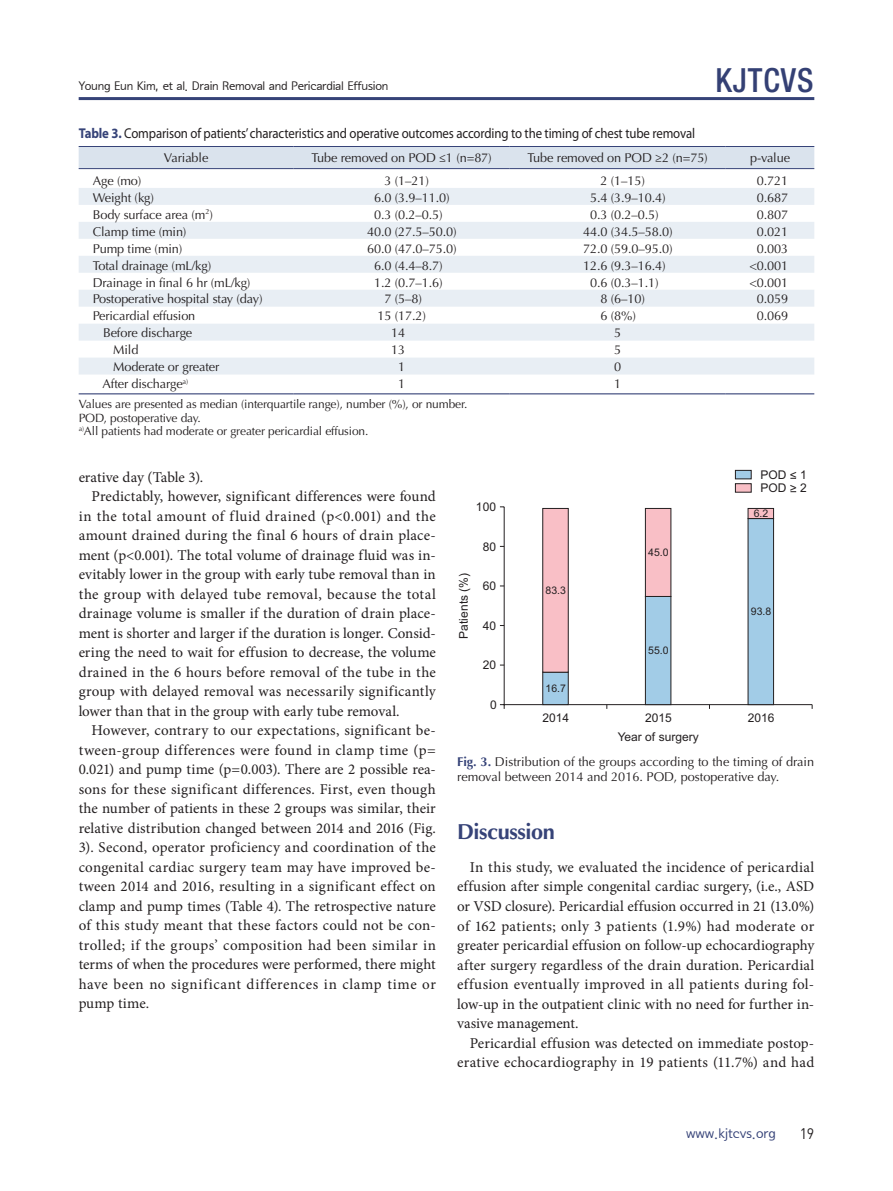
<style>
.page{position:relative;width:893px;height:1191px;background:#fff}
.page>*{position:absolute;margin:0;border:0;box-sizing:border-box;transform-origin:0 0}
.t1{font:500 condensed 33.3px "Helvetica Neue LT Std";letter-spacing:.03em;color:#344074;scale:.95 1}
.서론{font:700 21.75px "Optima LT Std";letter-spacing:-.02em;color:#364378}
.본문{font:15px/19.5px "Minion Pro";letter-spacing:.01em;color:#231f20;text-align:justify}
.t2{font:15px "Dinreg";color:#231f20;scale:.95 1}
.표제목{font:14.25px "Myriad Pro";letter-spacing:-.01em;color:#231f20;scale:.9 1}
.t3{font:13.5px "Seoul Namsan M";color:#364378}
.표본문{font:12.75px "Optima LT Std";letter-spacing:-.01em;color:#231f20}
.그림설명{font:12.75px/15px "Optima LT Std";color:#231f20}
.표항목{font:12.75px "Optima LT Std";letter-spacing:-.01em;color:#231f20}
.표설명{font:12px "Optima LT Std";letter-spacing:-.01em;color:#231f20}
.t4{font:12px/13.4px "Arial";color:#231f20}
.t5{font:12px "Seoul Namsan M";letter-spacing:-.02em;color:#231f20}
.t6{font:10.5px "Arial";color:#231f20}
.s1{font-weight:700;color:#364378}
</style>
<div class="page">
<hr style="left:79px;top:97px;width:735px;height:3px;background:#364378">
<svg style="left:499px;top:506px;width:313px;height:203px"></svg>
<div style="left:542px;top:672px;width:27px;height:33px;background:#a2cce7;border:1px solid #231f20"></div>
<div style="left:645px;top:596px;width:26px;height:109px;background:#a2cce7;border:1px solid #231f20"></div>
<div style="left:748px;top:518px;width:26px;height:187px;background:#a2cce7;border:1px solid #231f20"></div>
<div style="left:735px;top:470px;width:16px;height:9px;background:#a2cce7"></div>
<div style="left:735px;top:470px;width:17px;height:9px;border:1px solid #231f20"></div>
<div style="left:735px;top:483px;width:17px;height:9px;background:#f9bfc6;border:1px solid #231f20"></div>
<div style="left:542px;top:508px;width:27px;height:164px;background:#f9bfc6;border:1px solid #231f20"></div>
<div style="left:645px;top:508px;width:26px;height:89px;background:#f9bfc6;border:1px solid #231f20"></div>
<div style="left:748px;top:508px;width:26px;height:11px;background:#f9bfc6;border:1px solid #231f20"></div>
<div style="left:79px;top:147px;width:735px;height:21px;background:#dae3ed"></div>
<svg style="left:79px;top:188px;width:735px;height:186px;fill:#e8eef4"></svg>
<hr style="left:79px;top:146px;width:215px;height:1px;background:#364378">
<hr style="left:294px;top:146px;width:216px;height:1px;background:#364378">
<hr style="left:510px;top:146px;width:216px;height:1px;background:#364378">
<hr style="left:726px;top:146px;width:88px;height:1px;background:#364378">
<hr style="left:79px;top:168px;width:215px;height:1px;background:#364378">
<hr style="left:294px;top:168px;width:216px;height:1px;background:#364378">
<hr style="left:510px;top:168px;width:216px;height:1px;background:#364378">
<hr style="left:726px;top:168px;width:88px;height:1px;background:#364378">
<hr style="left:79px;top:393px;width:215px;height:1px;background:#364378">
<hr style="left:294px;top:393px;width:216px;height:1px;background:#364378">
<hr style="left:510px;top:393px;width:216px;height:1px;background:#364378">
<hr style="left:726px;top:393px;width:88px;height:1px;background:#364378">
<p class="t5" style="left:79px;top:79px;width:311px">Young Eun Kim, et al. Drain Removal and Pericardial Effusion</p>
<h1 class="t1" style="left:716px;top:60px;width:105px">KJTCVS</h1>
<p class="표제목" style="left:79px;top:125px;width:686px"><span class="s1">Table 3.</span> Comparison of patients’ characteristics and operative outcomes according to the timing of chest tube removal</p>
<p class="표항목" style="left:164px;top:150px;width:46px">Variable</p>
<p class="표항목" style="left:312px;top:150px;width:182px">Tube removed on POD ≤1 (n=87)</p>
<p class="표항목" style="left:528px;top:150px;width:182px">Tube removed on POD ≥2 (n=75)</p>
<p class="표항목" style="left:750px;top:150px;width:42px">p-value</p>
<p class="표본문" style="left:93px;top:173px;width:50px">Age (mo)</p>
<p class="표본문" style="left:384px;top:173px;width:46px">3 (1–21)</p>
<p class="표본문" style="left:600px;top:173px;width:46px">2 (1–15)</p>
<p class="표본문" style="left:757px;top:173px;width:33px">0.721</p>
<p class="표본문" style="left:93px;top:190px;width:63px">Weight (kg)</p>
<p class="표본문" style="left:374px;top:190px;width:77px">6.0 (3.9–11.0)</p>
<p class="표본문" style="left:590px;top:190px;width:77px">5.4 (3.9–10.4)</p>
<p class="표본문" style="left:757px;top:190px;width:33px">0.687</p>
<p class="표본문" style="left:93px;top:207px;width:122px">Body surface area (m<sup>2</sup>)</p>
<p class="표본문" style="left:374px;top:207px;width:70px">0.3 (0.2–0.5)</p>
<p class="표본문" style="left:590px;top:207px;width:70px">0.3 (0.2–0.5)</p>
<p class="표본문" style="left:757px;top:207px;width:33px">0.807</p>
<p class="표본문" style="left:93px;top:224px;width:95px">Clamp time (min)</p>
<p class="표본문" style="left:367px;top:224px;width:91px">40.0 (27.5–50.0)</p>
<p class="표본문" style="left:583px;top:224px;width:91px">44.0 (34.5–58.0)</p>
<p class="표본문" style="left:757px;top:224px;width:33px">0.021</p>
<p class="표본문" style="left:93px;top:241px;width:91px">Pump time (min)</p>
<p class="표본문" style="left:367px;top:241px;width:91px">60.0 (47.0–75.0)</p>
<p class="표본문" style="left:583px;top:241px;width:91px">72.0 (59.0–95.0)</p>
<p class="표본문" style="left:757px;top:241px;width:33px">0.003</p>
<p class="표본문" style="left:93px;top:258px;width:120px">Total drainage (mL/kg)</p>
<p class="표본문" style="left:374px;top:258px;width:70px">6.0 (4.4–8.7)</p>
<p class="표본문" style="left:583px;top:258px;width:84px">12.6 (9.3–16.4)</p>
<p class="표본문" style="left:749px;top:258px;width:40px">&lt;0.001</p>
<p class="표본문" style="left:93px;top:275px;width:159px">Drainage in final 6 hr (mL/kg)</p>
<p class="표본문" style="left:374px;top:275px;width:70px">1.2 (0.7–1.6)</p>
<p class="표본문" style="left:590px;top:275px;width:70px">0.6 (0.3–1.1)</p>
<p class="표본문" style="left:749px;top:275px;width:40px">&lt;0.001</p>
<p class="표본문" style="left:93px;top:292px;width:171px">Postoperative hospital stay (day)</p>
<p class="표본문" style="left:384px;top:292px;width:39px">7 (5–8)</p>
<p class="표본문" style="left:600px;top:292px;width:46px">8 (6–10)</p>
<p class="표본문" style="left:757px;top:292px;width:33px">0.059</p>
<p class="표본문" style="left:93px;top:309px;width:104px">Pericardial effusion</p>
<p class="표본문" style="left:377px;top:309px;width:50px">15 (17.2)</p>
<p class="표본문" style="left:600px;top:309px;width:37px">6 (8%)</p>
<p class="표본문" style="left:757px;top:309px;width:33px">0.069</p>
<p class="표본문" style="left:103px;top:326px;width:91px">Before discharge</p>
<p class="표본문" style="left:391px;top:326px;width:16px">14</p>
<p class="표본문" style="left:614px;top:326px;width:9px">5</p>
<p class="표본문" style="left:113px;top:343px;width:27px">Mild</p>
<p class="표본문" style="left:391px;top:343px;width:16px">13</p>
<p class="표본문" style="left:614px;top:343px;width:9px">5</p>
<p class="표본문" style="left:113px;top:360px;width:107px">Moderate or greater</p>
<p class="표본문" style="left:398px;top:360px;width:9px">1</p>
<p class="표본문" style="left:614px;top:360px;width:9px">0</p>
<p class="표본문" style="left:103px;top:376px;width:87px">After discharge<sup>a)</sup></p>
<p class="표본문" style="left:398px;top:376px;width:9px">1</p>
<p class="표본문" style="left:614px;top:376px;width:9px">1</p>
<p class="표설명" style="left:79px;top:397px;width:390px">Values are presented as median (interquartile range), number (%), or number.</p>
<p class="표설명" style="left:79px;top:411px;width:124px">POD, postoperative day.</p>
<p class="표설명" style="left:79px;top:424px;width:291px"><sup>a)</sup>All patients had moderate or greater pericardial effusion.</p>
<p class="본문" style="left:79px;top:467px;width:126px">erative day (Table 3).</p>
<p class="본문" style="left:79px;top:487px;width:359px;text-indent:13px">Predictably, however, significant differences were found in the total amount of fluid drained (p&lt;0.001) and the amount drained during the final 6 hours of drain place&shy;ment (p&lt;0.001). The total volume of drainage fluid was in&shy;evitably lower in the group with early tube removal than in the group with delayed tube removal, because the total drainage volume is smaller if the duration of drain place&shy;ment is shorter and larger if the duration is longer. Consid&shy;ering the need to wait for effusion to decrease, the volume drained in the 6 hours before removal of the tube in the group with delayed removal was necessarily significantly lower than that in the group with early tube removal.</p>
<p class="본문" style="left:79px;top:721px;width:359px;text-indent:13px">However, contrary to our expectations, significant be&shy;tween-group differences were found in clamp time (p= 0.021) and pump time (p=0.003). There are 2 possible rea&shy;sons for these significant differences. First, even though the number of patients in these 2 groups was similar, their relative distribution changed between 2014 and 2016 (Fig.<br>3). Second, operator proficiency and coordination of the congenital cardiac surgery team may have improved be&shy;tween 2014 and 2016, resulting in a significant effect on clamp and pump times (Table 4). The retrospective nature of this study meant that these factors could not be con&shy;trolled; if the groups’ composition had been similar in terms of when the procedures were performed, there might have been no significant differences in clamp time or pump time.</p>
<p class="t4" style="left:476px;top:501px;width:22px">100</p>
<p class="t4" style="left:483px;top:541px;width:15px">80</p>
<p class="t4" style="left:483px;top:580px;width:15px">60</p>
<p class="t4" style="left:483px;top:620px;width:15px">40</p>
<p class="t4" style="left:483px;top:659px;width:15px">20</p>
<p class="t4" style="left:458px;top:638px;width:67px;rotate:-90deg">Patients (%)</p>
<p class="t4" style="left:490px;top:699px;width:8px">0</p>
<p class="t4" style="left:760px;top:469px;width:48px">POD&lt;1<br>POD&gt;2</p>
<p class="t6" style="left:545px;top:586px;width:22px">83.3</p>
<p class="t6" style="left:545px;top:684px;width:22px">16.7</p>
<p class="t6" style="left:648px;top:548px;width:22px">45.0</p>
<p class="t6" style="left:648px;top:646px;width:22px">55.0</p>
<p class="t6" style="left:754px;top:509px;width:16px">6.2</p>
<p class="t6" style="left:751px;top:607px;width:22px">93.8</p>
<p class="t4" style="left:542px;top:712px;width:28px">2014</p>
<p class="t4" style="left:645px;top:712px;width:28px">2015</p>
<p class="t4" style="left:748px;top:712px;width:28px">2016</p>
<p class="t4" style="left:618px;top:731px;width:82px">Year of surgery</p>
<p class="그림설명" style="left:457px;top:754px;width:359px"><span class="s1">Fig. 3.</span> Distribution of the groups according to the timing of drain removal between 2014 and 2016. POD, postoperative day.</p>
<p class="서론" style="left:457px;top:818px;width:99px">Discussion</p>
<p class="본문" style="left:457px;top:857px;width:359px;text-indent:13px">In this study, we evaluated the incidence of pericardial effusion after simple congenital cardiac surgery, (i.e., ASD or VSD closure). Pericardial effusion occurred in 21 (13.0%) of 162 patients; only 3 patients (1.9%) had moderate or greater pericardial effusion on follow-up echocardiography after surgery regardless of the drain duration. Pericardial effusion eventually improved in all patients during fol&shy;low-up in the outpatient clinic with no need for further in&shy;vasive management.</p>
<p class="본문" style="left:457px;top:1033px;width:359px;text-align:right">Pericardial effusion was detected on immediate postop&shy;erative echocardiography in 19 patients (11.7%) and had</p>
<p class="t3" style="left:686px;top:1126px;width:91px">www.kjtcvs.org</p>
<p class="t2" style="left:800px;top:1124px;width:17px">19</p>
</div>
